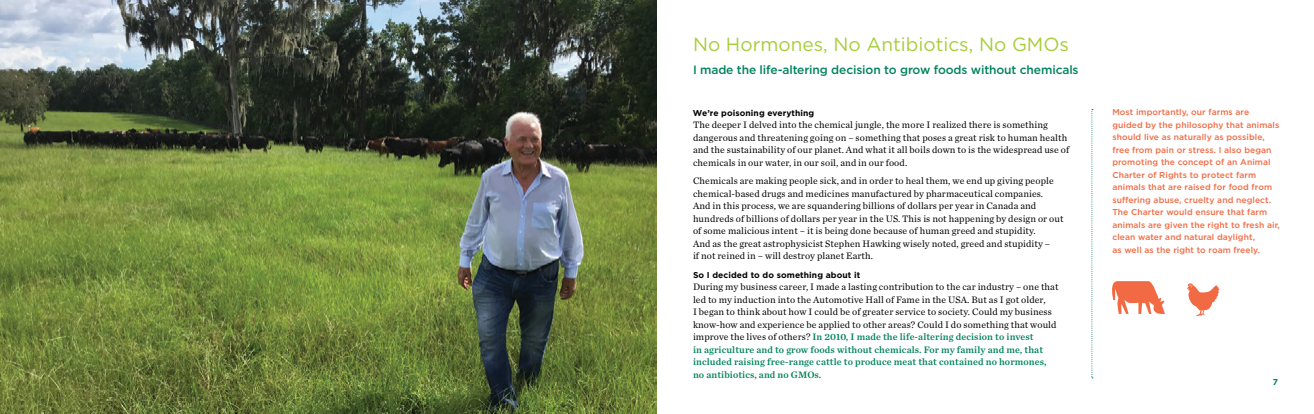
<style>
.page{position:relative;width:1314px;height:414px;background:#fff}
.page>*{position:absolute;margin:0;border:0;box-sizing:border-box;transform-origin:0 0}
.t1{font:19px "Gotham";color:#a6ce39}
.t2{font:500 12px "Gotham";letter-spacing:-.01em;color:#00835b}
.t3{font:9.8px/12.5px "Chronicle Text G1";letter-spacing:.01em;color:#000}
.t4{font:9.8px/12.5px "Chronicle Text G1 Semi";letter-spacing:.01em;color:#00835b}
.t5{font:500 8.5px/12.5px "Gotham";letter-spacing:.01em;color:#f26a43}
.t6{font:700 8.5px "Gotham";letter-spacing:.01em;color:#000}
.t7{font:700 8.5px "Gotham";color:#00835b}
.s1{font-family:"Chronicle Text G1";color:#000}
</style>
<div class="page">
<svg style="left:1091px;top:109px;width:2px;height:269px"></svg>
<svg style="left:1112px;top:281px;width:53px;height:33px"></svg>
<svg style="left:1187px;top:283px;width:32px;height:33px"></svg>
<img style="left:0;top:0;width:657px;height:414px">
<h1 class="t1" style="left:693px;top:32px;width:378px">No Hormones, No Antibiotics, No GMOs</h1>
<p class="t2" style="left:693px;top:62px;width:387px">I made the life-altering decision to grow foods without chemicals</p>
<p class="t6" style="left:693px;top:107px;width:123px">We’re poisoning everything</p>
<p class="t3" style="left:693px;top:119px;width:378px">The deeper I delved into the chemical jungle, the more I realized there is something dangerous and threatening going on – something that poses a great risk to human health and the sustainability of our planet. And what it all boils down to is the widespread use of chemicals in our water, in our soil, and in our food.</p>
<p class="t3" style="left:693px;top:175px;width:372px">Chemicals are making people sick, and in order to heal them, we end up giving people chemical-based drugs and medicines manufactured by pharmaceutical companies.<br>And in this process, we are squandering billions of dollars per year in Canada and hundreds of billions of dollars per year in the US. This is not happening by design or out of some malicious intent – it is being done because of human greed and stupidity.<br>And as the great astrophysicist Stephen Hawking wisely noted, greed and stupidity –<br>if not reined in – will destroy planet Earth.</p>
<p class="t6" style="left:693px;top:269px;width:169px">So I decided to do something about it</p>
<p class="t3" style="left:693px;top:281px;width:367px">During my business career, I made a lasting contribution to the car industry – one that led to my induction into the Automotive Hall of Fame in the USA. But as I got older,<br>I began to think about how I could be of greater service to society. Could my business know-how and experience be applied to other areas? Could I do something that would</p>
<p class="t4" style="left:693px;top:331px;width:355px"><span class="s1">improve the lives of others?</span> In 2010, I made the life-altering decision to invest<br>in agriculture and to grow foods without chemicals. For my family and me, that included raising free-range cattle to produce meat that contained no hormones, no antibiotics, and no GMOs.</p>
<p class="t5" style="left:1112px;top:106px;width:169px">Most importantly, our farms are guided by the philosophy that animals should live as naturally as possible, free from pain or stress. I also began promoting the concept of an Animal Charter of Rights to protect farm animals that are raised for food from suffering abuse, cruelty and neglect.<br>The Charter would ensure that farm animals are given the right to fresh air, clean water and natural daylight,<br>as well as the right to roam freely.</p>
<p class="t7" style="left:1273px;top:376px;width:7px">7</p>
</div>
